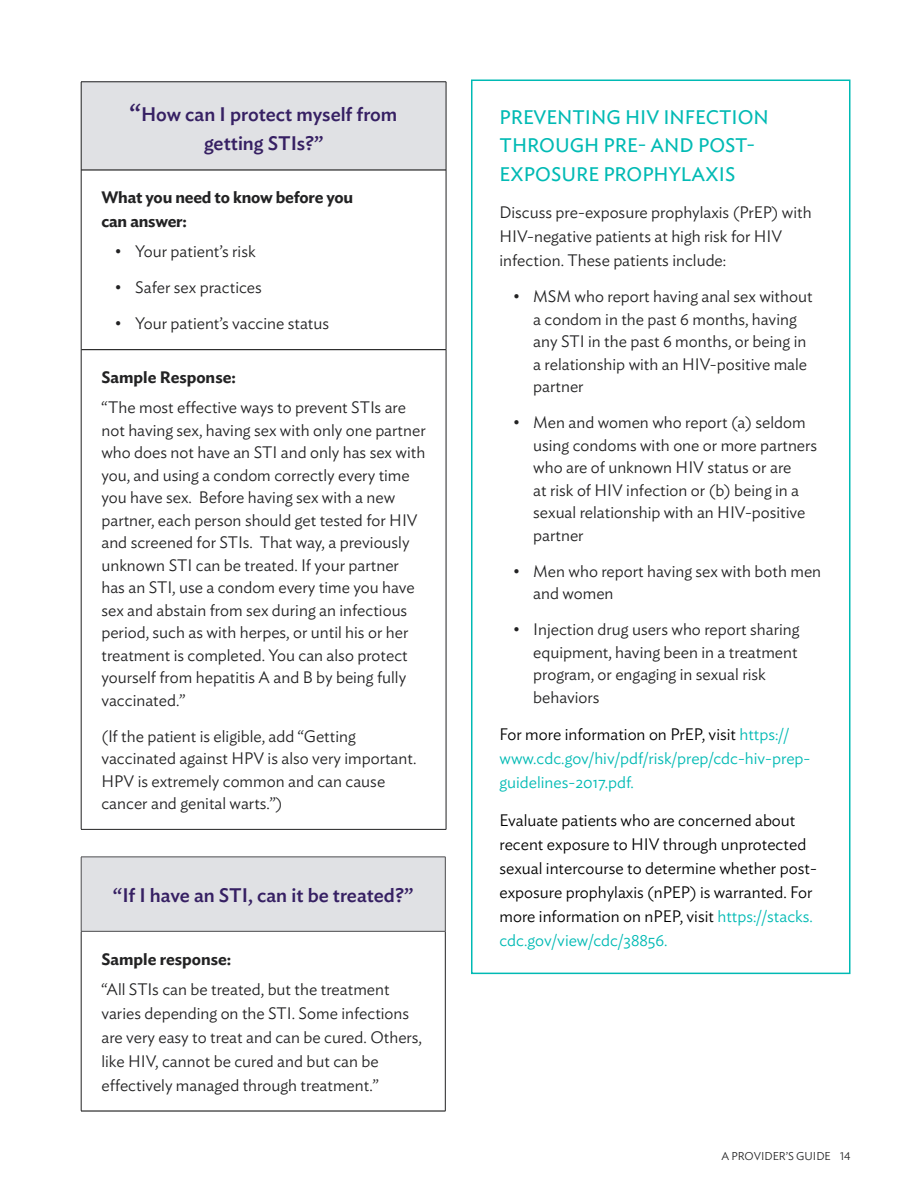
<style>
.page{position:relative;width:918px;height:1188px;background:#fff}
.page>*{position:absolute;margin:0;border:0;box-sizing:border-box;transform-origin:0 0}
.questions{font:500 19.5px/28.5px "Ideal Sans";color:#362063;text-align:center}
.t1{font:19.5px/28.5px "Ideal Sans";color:#00bab4}
.t2{font:300 16.5px/22.5px "Ideal Sans";color:#222223}
.t3{font:300 16.5px/24px "Ideal Sans";color:#000}
.t4{font:300 16.5px/24px "Ideal Sans";color:#00bab4}
.t5{font:600 16.5px/24px "Ideal Sans";letter-spacing:-.01em;color:#222223}
.t6{font:300 11.25px "Ideal Sans";color:#222223}
.s1{font-size:24px}
.s2{color:#000}
.s3{color:#00bab4}
</style>
<div class="page">
<div style="left:471px;top:80px;width:379px;height:894px;border:2px solid #00bab4"></div>
<div style="left:81px;top:82px;width:365px;height:88px;background:#e0e1e4"></div>
<hr style="left:81px;top:170px;width:1px;height:180px;background:#222223">
<hr style="left:446px;top:170px;width:1px;height:180px;background:#222223">
<hr style="left:81px;top:349px;width:365px;height:1px;background:#000">
<hr style="left:81px;top:350px;width:1px;height:479px;background:#222223">
<hr style="left:446px;top:350px;width:1px;height:479px;background:#222223">
<hr style="left:81px;top:829px;width:365px;height:1px;background:#222223">
<hr style="left:81px;top:82px;width:1px;height:88px;background:#222223">
<hr style="left:81px;top:82px;width:365px;height:1px;background:#222223">
<hr style="left:446px;top:82px;width:1px;height:88px;background:#222223">
<hr style="left:81px;top:170px;width:365px;height:1px;background:#000">
<div style="left:81px;top:857px;width:364px;height:74px;background:#e0e1e4"></div>
<hr style="left:81px;top:931px;width:1px;height:180px;background:#222223">
<hr style="left:445px;top:931px;width:1px;height:180px;background:#222223">
<hr style="left:81px;top:1111px;width:365px;height:1px;background:#000">
<hr style="left:81px;top:857px;width:365px;height:1px;background:#4d4d4f">
<hr style="left:81px;top:857px;width:1px;height:74px;background:#4d4d4f">
<hr style="left:445px;top:857px;width:1px;height:74px;background:#4d4d4f">
<hr style="left:81px;top:931px;width:365px;height:1px;background:#4d4d4f">
<p class="questions" style="left:130px;top:99px;width:269px"><span class="s1">“</span>How can I protect myself from getting STIs?”</p>
<p class="t5" style="left:101px;top:184px;width:253px">What you need to know before you can answer:</p>
<p class="t2" style="left:115px;top:239px;width:142px">• Your patient’s risk</p>
<p class="t2" style="left:115px;top:275px;width:148px">• Safer sex practices</p>
<p class="t2" style="left:115px;top:311px;width:216px">• Your patient’s vaccine status</p>
<p class="t5" style="left:101px;top:364px;width:136px">Sample Response:</p>
<p class="t2" style="left:101px;top:395px;width:326px">“The most effective ways to prevent STIs are not having sex, having sex with only one partner who does not have an STI and only has sex with you, and using a condom correctly every time you have sex. Before having sex with a new partner, each person should get tested for HIV and screened for STIs. That way, a previously unknown STI can be treated. If your partner has an STI, use a condom every time you have sex and abstain from sex during an infectious period, such as with herpes, or until his or her treatment is completed. You can also protect yourself from hepatitis A and B by being fully vaccinated.”</p>
<p class="t2" style="left:101px;top:723px;width:317px">(If the patient is eligible, add “Getting vaccinated against HPV is also very important.<br>HPV is extremely common and can cause cancer and genital warts.”)</p>
<p class="questions" style="left:113px;top:879px;width:301px">“If I have an STI, can it be treated?”</p>
<p class="t5" style="left:101px;top:946px;width:131px">Sample response:</p>
<p class="t2" style="left:101px;top:976px;width:322px;line-height:24px">“All STIs can be treated, but the treatment varies depending on the STI. Some infections are very easy to treat and can be cured. Others, like HIV, cannot be cured and but can be effectively managed through treatment.”</p>
<p class="t1" style="left:500px;top:101px;width:271px">PREVENTING HIV INFECTION<br>THROUGH PRE- AND POST-<br>EXPOSURE PROPHYLAXIS</p>
<p class="t2" style="left:500px;top:199px;width:314px;line-height:24px">Discuss pre-exposure prophylaxis (PrEP) with<br>HIV-negative patients at high risk for HIV infection. These patients include:</p>
<p class="t2" style="left:533px;top:284px;width:281px;text-indent:-20px">• MSM who report having anal sex without a condom in the past 6 months, having any STI in the past 6 months, or being in a relationship with an HIV-positive male partner</p>
<p class="t2" style="left:533px;top:410px;width:286px;text-indent:-20px">• Men and women who report (a) seldom using condoms with one or more partners who are of unknown HIV status or are<br>at risk of HIV infection or (b) being in a sexual relationship with an HIV-positive partner</p>
<p class="t2" style="left:533px;top:558px;width:289px;text-indent:-20px">• Men who report having sex with both men and women</p>
<p class="t2" style="left:533px;top:617px;width:268px;text-indent:-20px">• Injection drug users who report sharing equipment, having been in a treatment program, or engaging in sexual risk behaviors</p>
<p class="t4" style="left:500px;top:721px;width:312px"><span class="s2">For more information on PrEP, visit</span> https:// www.cdc.gov/hiv/pdf/risk/prep/cdc-hiv-prep&shy;guidelines-2017.pdf.</p>
<p class="t3" style="left:500px;top:806px;width:319px">Evaluate patients who are concerned about recent exposure to HIV through unprotected sexual intercourse to determine whether post&shy;exposure prophylaxis (nPEP) is warranted. For more information on nPEP, visit <span class="s3">https://stacks. cdc.gov/view/cdc/38856.</span></p>
<p class="t6" style="left:721px;top:1147px;width:131px">A PROVIDER’S GUIDE 14</p>
</div>
